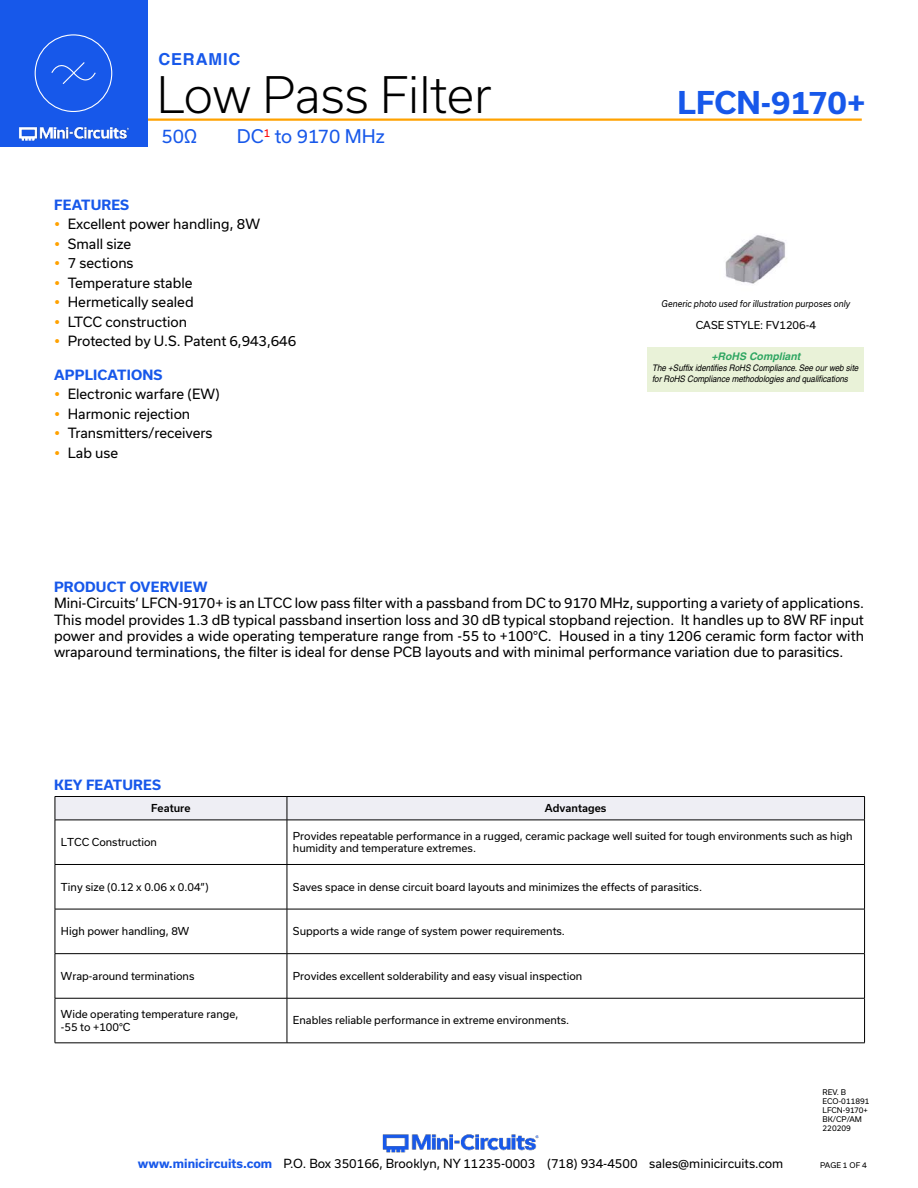
<style>
.page{position:relative;width:918px;height:1188px;background:#fff}
.page>*{position:absolute;margin:0;border:0;box-sizing:border-box;transform-origin:0 0}
.t1{font:300 48px "Usual";color:#000}
.t2{font:700 30px "Usual";color:#1758ea}
.t3{font:18px "Usual";color:#1758ea}
.t4{font:700 16.5px "Helvetica";letter-spacing:.05em;color:#1758ea}
.t5{font:13.5px/19.5px "Usual";color:#000}
.t6{font:700 13.5px "Usual";letter-spacing:.015em;color:#1758ea}
.t7{font:12px "Usual";color:#000}
.t8{font:10.5px/12.6px "Usual";color:#000}
.t9{font:500 10.5px "Usual";color:#000}
.t10{font:italic 700 10.5px "Helvetica";color:rgb(0 147 68/.8)}
.t11{font:italic 9px/10.8px "Helvetica";color:#000;scale:.9 1}
.t12{font:italic 9px "Usual";color:#000;scale:.9 1}
.t13{font:7.5px/9px "Usual";color:#000}
.s1{font-weight:700;color:#1758ea}
</style>
<div class="page">
<hr style="left:129px;top:118px;width:733px;height:3px;background:#ffa200">
<div style="left:0;top:0;width:147px;height:147px;background:#1758ea"></div>
<hr style="left:917px;top:0;width:1px;height:147px;background:#1758ea">
<img style="left:19px;top:126px;width:110px;height:15px">
<div style="left:35px;top:34px;width:77px;height:78px;border:1px solid #fff;border-radius:50%"></div>
<svg style="left:51px;top:62px;width:45px;height:22px"></svg>
<img style="left:382px;top:1134px;width:157px;height:19px">
<div style="left:648px;top:347px;width:216px;height:45px;background:#e9f2d8"></div>
<img style="left:725px;top:235px;width:60px;height:49px">
<hr style="left:55px;top:796px;width:232px;height:1px;background:#000">
<hr style="left:287px;top:796px;width:578px;height:1px;background:#000">
<div style="left:55px;top:797px;width:810px;height:23px;background:#eeeef4"></div>
<hr style="left:55px;top:820px;width:232px;height:1px;background:#000">
<hr style="left:55px;top:820px;width:1px;height:44px;background:#000">
<hr style="left:287px;top:820px;width:578px;height:1px;background:#000">
<hr style="left:287px;top:820px;width:1px;height:44px;background:#000">
<hr style="left:864px;top:820px;width:1px;height:44px;background:#000">
<hr style="left:55px;top:864px;width:232px;height:1px;background:#000">
<hr style="left:55px;top:865px;width:1px;height:44px;background:#000">
<hr style="left:287px;top:864px;width:578px;height:1px;background:#000">
<hr style="left:287px;top:865px;width:1px;height:44px;background:#000">
<hr style="left:864px;top:865px;width:1px;height:44px;background:#000">
<hr style="left:55px;top:909px;width:232px;height:1px;background:#000">
<hr style="left:55px;top:909px;width:1px;height:44px;background:#000">
<hr style="left:287px;top:909px;width:578px;height:1px;background:#000">
<hr style="left:287px;top:909px;width:1px;height:44px;background:#000">
<hr style="left:864px;top:909px;width:1px;height:44px;background:#000">
<hr style="left:55px;top:953px;width:232px;height:1px;background:#000">
<hr style="left:55px;top:954px;width:1px;height:44px;background:#000">
<hr style="left:287px;top:953px;width:578px;height:1px;background:#000">
<hr style="left:287px;top:954px;width:1px;height:44px;background:#000">
<hr style="left:864px;top:954px;width:1px;height:44px;background:#000">
<hr style="left:55px;top:998px;width:232px;height:1px;background:#000">
<hr style="left:55px;top:998px;width:1px;height:45px;background:#000">
<hr style="left:287px;top:998px;width:578px;height:1px;background:#000">
<hr style="left:287px;top:998px;width:1px;height:45px;background:#000">
<hr style="left:864px;top:998px;width:1px;height:45px;background:#000">
<hr style="left:55px;top:1043px;width:232px;height:1px;background:#000">
<hr style="left:287px;top:1043px;width:578px;height:1px;background:#000">
<p class="t4" style="left:158px;top:49px;width:83px">CERAMIC</p>
<h1 class="t1" style="left:157px;top:68px;width:336px">Low Pass Filter</h1>
<h3 class="t3" style="left:162px;top:128px;width:37px">50Ω</h3>
<h3 class="t3" style="left:237px;top:128px;width:149px">DC<sup>1</sup> to 9170 MHz</h3>
<p class="t6" style="left:54px;top:199px;width:76px">FEATURES</p>
<p class="t5" style="left:68px;top:215px;width:230px">Excellent power handling, 8W<br>Small size<br>7 sections<br>Temperature stable<br>Hermetically sealed<br>LTCC construction<br>Protected by U.S. Patent 6,943,646</p>
<p class="t6" style="left:54px;top:369px;width:110px">APPLICATIONS</p>
<p class="t5" style="left:68px;top:385px;width:153px">Electronic warfare (EW)<br>Harmonic rejection<br>Transmitters/receivers<br>Lab use</p>
<h2 class="t2" style="left:678px;top:86px;width:189px">LFCN-9170+</h2>
<p class="t12" style="left:662px;top:300px;width:211px">Generic photo used for illustration purposes only</p>
<p class="t8" style="left:696px;top:320px;width:122px">CASE STYLE: FV1206-4</p>
<p class="t10" style="left:711px;top:352px;width:93px">+RoHS Compliant</p>
<p class="t11" style="left:652px;top:363px;width:232px">The +Suffix identifies RoHS Compliance.See our web site for RoHS Compliance methodologies and qualifications</p>
<p class="t6" style="left:54px;top:581px;width:155px">PRODUCT OVERVIEW</p>
<p class="t5" style="left:54px;top:596px;width:812px;line-height:16.2px;text-align:justify">Mini-Circuits’ LFCN-9170+ is an LTCC low pass filter with a passband from DC to 9170 MHz, supporting a variety of applications.<br>This model provides 1.3 dB typical passband insertion loss and 30 dB typical stopband rejection. It handles up to 8W RF input power and provides a wide operating temperature range from -55 to +100°C. Housed in a tiny 1206 ceramic form factor with wraparound terminations, the filter is ideal for dense PCB layouts and with minimal performance variation due to parasitics.</p>
<p class="t6" style="left:54px;top:780px;width:108px">KEY FEATURES</p>
<p class="t9" style="left:151px;top:804px;width:41px">Feature</p>
<p class="t9" style="left:545px;top:804px;width:63px">Advantages</p>
<p class="t8" style="left:61px;top:836px;width:98px">LTCC Construction</p>
<p class="t8" style="left:293px;top:830px;width:561px">Provides repeatable performance in a rugged, ceramic package well suited for tough environments such as high humidity and temperature extremes.</p>
<p class="t8" style="left:61px;top:881px;width:149px">Tiny size (0.12 x 0.06 x 0.04”)</p>
<p class="t8" style="left:293px;top:881px;width:411px">Saves space in dense circuit board layouts and minimizes the effects of parasitics.</p>
<p class="t8" style="left:61px;top:925px;width:130px">High power handling, 8W</p>
<p class="t8" style="left:293px;top:925px;width:274px">Supports a wide range of system power requirements.</p>
<p class="t8" style="left:61px;top:970px;width:135px">Wrap-around terminations</p>
<p class="t8" style="left:293px;top:970px;width:291px">Provides excellent solderability and easy visual inspection</p>
<p class="t8" style="left:61px;top:1008px;width:179px">Wide operating temperature range, -55 to +100°C</p>
<p class="t8" style="left:293px;top:1015px;width:278px">Enables reliable performance in extreme environments.</p>
<p class="t13" style="left:823px;top:1088px;width:48px">REV. B<br>ECO-011891<br>LFCN-9170+<br>BK/CP/AM<br>220209</p>
<p class="t7" style="left:138px;top:1159px;width:647px"><span class="s1">www.minicircuits.com</span> P.O. Box 350166, Brooklyn, NY 11235-0003 (718) 934-4500 sales@minicircuits.com</p>
<p class="t13" style="left:820px;top:1161px;width:48px">PAGE 1 OF 4</p>
</div>
